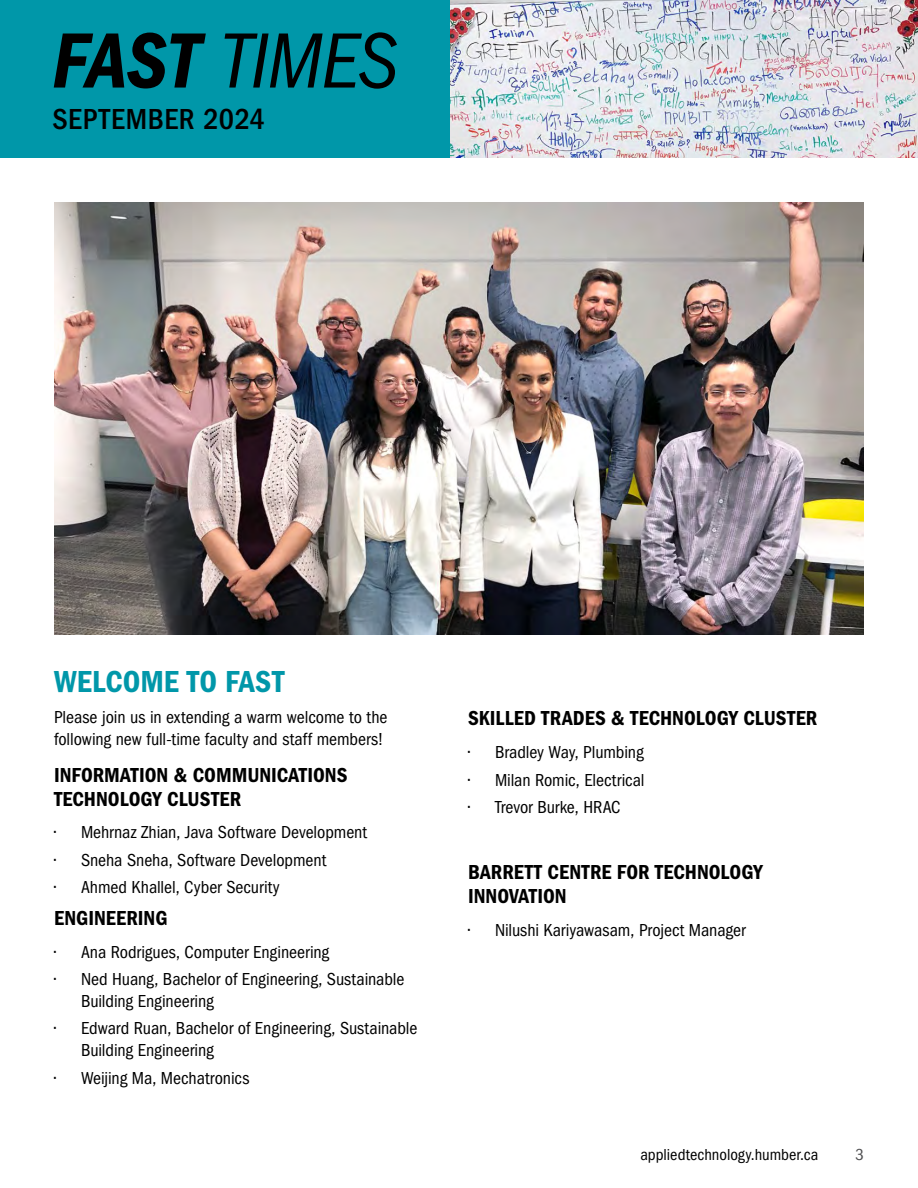
<style>
.page{position:relative;width:918px;height:1188px;background:#fff}
.page>*{position:absolute;margin:0;border:0;box-sizing:border-box;transform-origin:0 0}
.t1{font:italic condensed 81px "ITC Franklin Gothic Std";letter-spacing:-.015em;color:#000}
.t2{font:31.5px "ITC Franklin Gothic Std Dm Cd";letter-spacing:.005em;color:#0097a9}
.t3{font:500 condensed 30px "ITC Franklin Gothic Std";letter-spacing:.02em;color:#000}
.Small_Heading_-_h3{font:21px/24px "ITC Franklin Gothic Std Dm Cd";color:#000}
.Bullet_-_p{font:condensed 18px/21.6px "ITC Franklin Gothic Std";letter-spacing:-.005em;color:#000}
.Body_copy_-_p{font:condensed 18px/21.6px "ITC Franklin Gothic Std";letter-spacing:-.005em;color:#000}
.t4{font:condensed 16.5px "ITC Franklin Gothic Std";color:#000}
.t5{font:condensed 16.5px "ITC Franklin Gothic Std";color:#4d4d4f}
.s1{font-family:"ITC Franklin Gothic Std Dm Cd It";font-style:normal;font-stretch:normal}
</style>
<div class="page">
<div style="left:0;top:0;width:450px;height:158px;background:#0097a9"></div>
<img style="left:450px;top:0;width:468px;height:158px">
<img style="left:54px;top:202px;width:810px;height:432px">
<h1 class="t1" style="left:52px;top:15px;width:348px"><span class="s1">FAST</span> TIMES</h1>
<h3 class="t3" style="left:52px;top:102px;width:214px">SEPTEMBER 2024</h3>
<h2 class="t2" style="left:54px;top:664px;width:232px">WELCOME TO FAST</h2>
<p class="Body_copy_-_p" style="left:54px;top:707px;width:335px">Please join us in extending a warm welcome to the following new full-time faculty and staff members!</p>
<h3 class="Small_Heading_-_h3" style="left:54px;top:763px;width:295px">INFORMATION &amp; COMMUNICATIONS<br>TECHNOLOGY CLUSTER</h3>
<p class="Bullet_-_p" style="left:54px;top:822px;width:315px">• Mehrnaz Zhian, Java Software Development</p>
<p class="Bullet_-_p" style="left:54px;top:849px;width:274px">• Sneha Sneha, Software Development</p>
<p class="Bullet_-_p" style="left:54px;top:877px;width:227px">• Ahmed Khallel, Cyber Security</p>
<h3 class="Small_Heading_-_h3" style="left:54px;top:906px;width:115px">ENGINEERING</h3>
<p class="Bullet_-_p" style="left:54px;top:941px;width:277px">• Ana Rodrigues, Computer Engineering</p>
<p class="Bullet_-_p" style="left:81px;top:969px;width:325px;text-indent:-27px">• Ned Huang, Bachelor of Engineering, Sustainable<br>Building Engineering</p>
<p class="Bullet_-_p" style="left:81px;top:1018px;width:338px;text-indent:-27px">• Edward Ruan, Bachelor of Engineering, Sustainable<br>Building Engineering</p>
<p class="Bullet_-_p" style="left:54px;top:1067px;width:197px">• Weijing Ma, Mechatronics</p>
<h3 class="Small_Heading_-_h3" style="left:468px;top:707px;width:351px">SKILLED TRADES &amp; TECHNOLOGY CLUSTER</h3>
<p class="Bullet_-_p" style="left:468px;top:742px;width:177px">• Bradley Way, Plumbing</p>
<p class="Bullet_-_p" style="left:468px;top:769px;width:178px">• Milan Romic, Electrical</p>
<p class="Bullet_-_p" style="left:468px;top:797px;width:154px">• Trevor Burke, HRAC</p>
<h3 class="Small_Heading_-_h3" style="left:468px;top:860px;width:296px">BARRETT CENTRE FOR TECHNOLOGY<br>INNOVATION</h3>
<p class="Bullet_-_p" style="left:468px;top:919px;width:279px">• Nilushi Kariyawasam, Project Manager</p>
<p class="t4" style="left:640px;top:1146px;width:180px">appliedtechnology.humber.ca</p>
<p class="t5" style="left:856px;top:1146px;width:10px">3</p>
</div>
